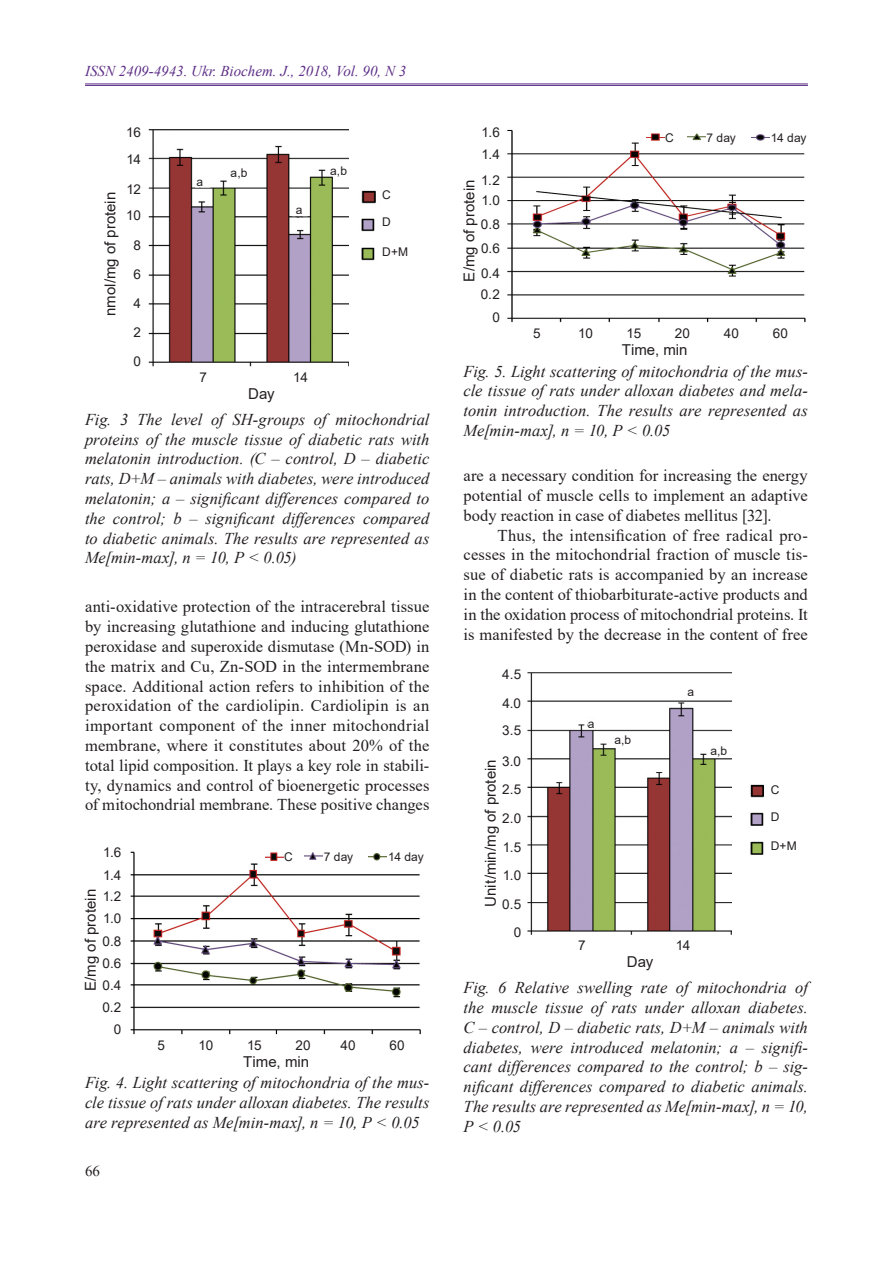
<style>
.page{position:relative;width:893px;height:1263px;background:#fff}
.page>*{position:absolute;margin:0;border:0;box-sizing:border-box;transform-origin:0 0}
.t1{font:italic 16.5px/19.8px "Times New Roman";color:#231f20;text-align:justify}
.t2{font:16.5px/19.8px "Times New Roman";letter-spacing:.005em;color:#231f20;text-align:justify}
.t3{font:15px "Arial";color:#231f20}
.t4{font:italic 15px "Times New Roman";color:#5d2e86}
.t5{font:15px "Times New Roman";color:#231f20}
.t6{font:13.5px "Arial";letter-spacing:-.025em;color:#231f20}
.t7{font:12px "Arial";letter-spacing:-.005em;color:#231f20}
</style>
<div class="page">
<hr style="left:85px;top:84px;width:723px;height:1px;background:#5d2e86">
<hr style="left:85px;top:85px;width:723px;height:1px;background:#5d2e86">
<img style="left:361px;top:190px;width:15px;height:14px">
<img style="left:361px;top:218px;width:14px;height:14px">
<img style="left:361px;top:247px;width:14px;height:14px">
<img style="left:148px;top:129px;width:201px;height:238px">
<div style="left:195px;top:178px;width:15px;height:9px;background:#fff"></div>
<div style="left:231px;top:164px;width:25px;height:17px;background:#fff"></div>
<div style="left:326px;top:162px;width:26px;height:13px;background:#fff"></div>
<div style="left:292px;top:206px;width:15px;height:10px;background:#fff"></div>
<div style="left:335px;top:170px;width:10px;height:11px;background:#fff"></div>
<img style="left:130px;top:851px;width:291px;height:184px">
<img style="left:265px;top:852px;width:18px;height:9px">
<img style="left:304px;top:852px;width:18px;height:8px">
<img style="left:368px;top:852px;width:18px;height:9px">
<img style="left:507px;top:129px;width:299px;height:194px">
<img style="left:688px;top:133px;width:18px;height:9px">
<img style="left:646px;top:133px;width:18px;height:9px">
<img style="left:751px;top:133px;width:18px;height:9px">
<img style="left:750px;top:784px;width:14px;height:14px">
<img style="left:750px;top:812px;width:14px;height:14px">
<img style="left:750px;top:841px;width:14px;height:14px">
<img style="left:527px;top:672px;width:205px;height:263px">
<div style="left:588px;top:719px;width:15px;height:9px;background:#fff"></div>
<p class="t4" style="left:85px;top:61px;width:323px">ISSN 2409-4943. Ukr. Biochem. J., 2018, Vol. 90, N 3</p>
<p class="t6" style="left:126px;top:123px;width:16px">16</p>
<p class="t3" style="left:100px;top:316px;width:126px;rotate:-90deg">nmol/mg of protein</p>
<p class="t6" style="left:126px;top:150px;width:16px">14</p>
<p class="t6" style="left:127px;top:180px;width:16px">12</p>
<p class="t6" style="left:126px;top:206px;width:16px">10</p>
<p class="t6" style="left:133px;top:236px;width:9px">8</p>
<p class="t6" style="left:133px;top:264px;width:9px">6</p>
<p class="t6" style="left:133px;top:294px;width:9px">4</p>
<p class="t6" style="left:133px;top:323px;width:9px">2</p>
<p class="t6" style="left:133px;top:352px;width:9px">0</p>
<p class="t7" style="left:197px;top:173px;width:8px">a</p>
<p class="t7" style="left:231px;top:164px;width:18px">a,b</p>
<p class="t7" style="left:296px;top:201px;width:8px">a</p>
<p class="t7" style="left:330px;top:163px;width:18px">a,b</p>
<p class="t7" style="left:382px;top:187px;width:10px">C</p>
<p class="t7" style="left:382px;top:214px;width:10px">D</p>
<p class="t7" style="left:382px;top:243px;width:27px">D+M</p>
<p class="t6" style="left:199px;top:368px;width:9px">7</p>
<p class="t6" style="left:293px;top:368px;width:16px">14</p>
<p class="t3" style="left:248px;top:383px;width:28px">Day</p>
<p class="t1" style="left:85px;top:409px;width:346px">Fig. 3 The level of SH-groups of mitochondrial proteins of the muscle tissue of diabetic rats with melatonin introduction. (С – сontrol, D – diabetic rats, D+M – animals with diabetes, were introduced melatonin; a – significant differences compared to the control; b – significant differences compared to diabetic animals. The results are represented as Me[min-max], n = 10, P &lt; 0.05)</p>
<p class="t2" style="left:85px;top:596px;width:346px">anti-oxidative protection of the intracerebral tissue by increasing glutathione and inducing glutathione peroxidase and superoxide dismutase (Mn-SOD) in the matrix and Cu, Zn-SOD in the intermembrane space. Additional action refers to inhibition of the peroxidation of the cardiolipin. Cardiolipin is an important component of the inner mitochondrial membrane, where it constitutes about 20% of the total lipid composition. It plays a key role in stabili&shy;ty, dynamics and control of bioenergetic processes of mitochondrial membrane. These positive changes</p>
<p class="t6" style="left:103px;top:843px;width:20px">1.6</p>
<p class="t7" style="left:284px;top:849px;width:10px">C</p>
<p class="t7" style="left:324px;top:849px;width:31px">7 day</p>
<p class="t7" style="left:388px;top:849px;width:37px">14 day</p>
<p class="t6" style="left:103px;top:866px;width:20px">1.4</p>
<p class="t3" style="left:80px;top:991px;width:104px;rotate:-90deg">E/mg of protein</p>
<p class="t6" style="left:103px;top:887px;width:20px">1.2</p>
<p class="t6" style="left:103px;top:909px;width:20px">1.0</p>
<p class="t6" style="left:102px;top:931px;width:20px">0.8</p>
<p class="t6" style="left:103px;top:954px;width:20px">0.6</p>
<p class="t6" style="left:103px;top:976px;width:20px">0.4</p>
<p class="t6" style="left:102px;top:997px;width:21px">0.2</p>
<p class="t6" style="left:114px;top:1019px;width:9px">0</p>
<p class="t6" style="left:157px;top:1035px;width:9px">5</p>
<p class="t6" style="left:199px;top:1035px;width:16px">10</p>
<p class="t6" style="left:247px;top:1035px;width:16px">15</p>
<p class="t6" style="left:295px;top:1035px;width:17px">20</p>
<p class="t6" style="left:341px;top:1035px;width:17px">40</p>
<p class="t6" style="left:389px;top:1035px;width:17px">60</p>
<p class="t3" style="left:243px;top:1051px;width:67px">Time, min</p>
<p class="t1" style="left:85px;top:1072px;width:346px">Fig. 4. Light scattering of mitochondria of the mus&shy;cle tissue of rats under alloxan diabetes. The results are represented as Me[min-max], n = 10, P &lt; 0.05</p>
<p class="t5" style="left:85px;top:1160px;width:17px">66</p>
<p class="t6" style="left:482px;top:123px;width:20px">1.6</p>
<p class="t6" style="left:481px;top:145px;width:20px">1.4</p>
<p class="t6" style="left:481px;top:171px;width:20px">1.2</p>
<p class="t3" style="left:459px;top:282px;width:104px;rotate:-90deg">E/mg of protein</p>
<p class="t6" style="left:482px;top:191px;width:20px">1.0</p>
<p class="t6" style="left:481px;top:215px;width:20px">0.8</p>
<p class="t6" style="left:481px;top:239px;width:20px">0.6</p>
<p class="t6" style="left:481px;top:264px;width:20px">0.4</p>
<p class="t6" style="left:481px;top:285px;width:21px">0.2</p>
<p class="t6" style="left:492px;top:308px;width:9px">0</p>
<p class="t7" style="left:665px;top:129px;width:10px">C</p>
<p class="t7" style="left:707px;top:129px;width:31px">7 day</p>
<p class="t7" style="left:771px;top:129px;width:37px">14 day</p>
<p class="t6" style="left:533px;top:324px;width:9px">5</p>
<p class="t6" style="left:578px;top:324px;width:16px">10</p>
<p class="t6" style="left:627px;top:324px;width:16px">15</p>
<p class="t6" style="left:675px;top:324px;width:17px">20</p>
<p class="t6" style="left:724px;top:324px;width:17px">40</p>
<p class="t6" style="left:773px;top:324px;width:17px">60</p>
<p class="t3" style="left:622px;top:339px;width:67px">Time, min</p>
<p class="t1" style="left:463px;top:361px;width:346px">Fig. 5. Light scattering of mitochondria of the mus&shy;cle tissue of rats under alloxan diabetes and mela&shy;tonin introduction. The results are represented as Me[min-max], n = 10, P &lt; 0.05</p>
<p class="t2" style="left:463px;top:465px;width:346px">are a necessary condition for increasing the energy potential of muscle cells to implement an adaptive body reaction in case of diabetes mellitus [32].</p>
<p class="t2" style="left:463px;top:525px;width:346px;text-indent:34px">Thus, the intensification of free radical pro&shy;cesses in the mitochondrial fraction of muscle tis&shy;sue of diabetic rats is accompanied by an increase in the content of thiobarbiturate-active products and in the oxidation process of mitochondrial proteins. It is manifested by the decrease in the content of free</p>
<p class="t6" style="left:502px;top:665px;width:20px">4.5</p>
<p class="t6" style="left:502px;top:694px;width:20px">4.0</p>
<p class="t6" style="left:502px;top:721px;width:21px">3.5</p>
<p class="t6" style="left:502px;top:752px;width:20px">3.0</p>
<p class="t3" style="left:480px;top:907px;width:149px;rotate:-90deg">Unit/min/mg of protein</p>
<p class="t6" style="left:502px;top:780px;width:21px">2.5</p>
<p class="t6" style="left:502px;top:809px;width:20px">2.0</p>
<p class="t6" style="left:503px;top:838px;width:20px">1.5</p>
<p class="t6" style="left:503px;top:866px;width:20px">1.0</p>
<p class="t6" style="left:502px;top:894px;width:20px">0.5</p>
<p class="t6" style="left:514px;top:923px;width:9px">0</p>
<p class="t7" style="left:588px;top:715px;width:8px">a</p>
<p class="t7" style="left:614px;top:731px;width:18px">a,b</p>
<p class="t7" style="left:688px;top:684px;width:8px">a</p>
<p class="t7" style="left:710px;top:743px;width:18px">a,b</p>
<p class="t6" style="left:578px;top:936px;width:9px">7</p>
<p class="t6" style="left:676px;top:936px;width:16px">14</p>
<p class="t3" style="left:627px;top:951px;width:28px">Day</p>
<p class="t7" style="left:771px;top:781px;width:10px">C</p>
<p class="t7" style="left:771px;top:809px;width:10px">D</p>
<p class="t7" style="left:771px;top:838px;width:27px">D+M</p>
<p class="t1" style="left:463px;top:977px;width:346px">Fig. 6 Relative swelling rate of mitochondria of the muscle tissue of rats under alloxan diabetes.<br>С – сontrol, D – diabetic rats, D+M – animals with diabetes, were introduced melatonin; a – signifi&shy;cant differences compared to the control; b – sig&shy;nificant differences compared to diabetic animals.<br>The results are represented as Me[min-max], n = 10, P &lt; 0.05</p>
</div>
